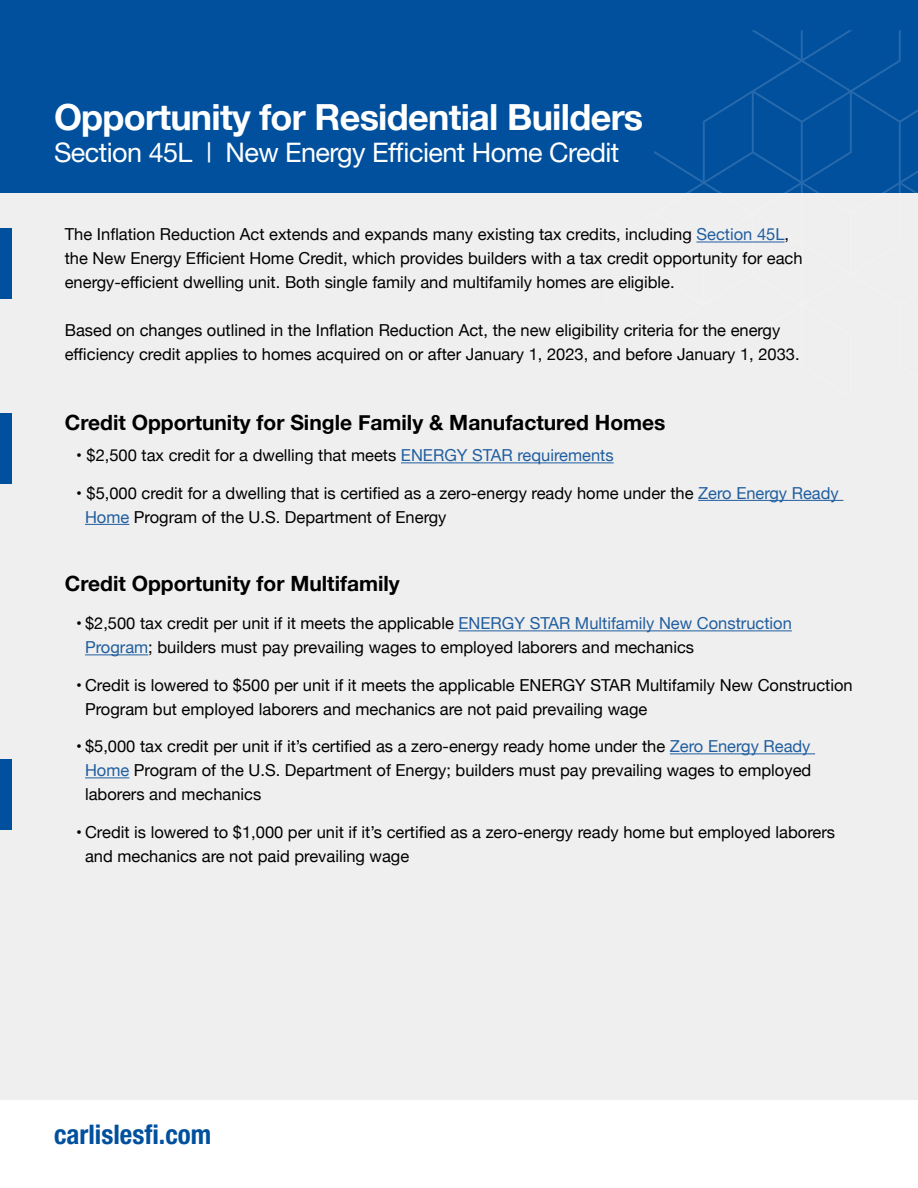
<style>
.page{position:relative;width:918px;height:1188px;background:#fff}
.page>*{position:absolute;margin:0;border:0;box-sizing:border-box;transform-origin:0 0}
.t1{font:700 36px "Helvetica Neue";letter-spacing:-.02em;color:#fff}
.t2{font:27px "Helvetica Neue";letter-spacing:-.02em;color:#fff}
.t3{font:700 condensed 27px "Helvetica Neue";color:#00509e}
.t4{font:700 21px "Helvetica Neue";color:#000}
.t5{font:16.5px/24px "Helvetica Neue";color:#000}
.s1{color:#215e9e}
</style>
<div class="page">
<div style="left:0;top:192px;width:918px;height:907px;background:#efeff0"></div>
<div style="left:0;top:0;width:918px;height:192px;background:#00509e"></div>
<svg style="left:605px;top:30px;width:313px;height:213px"></svg>
<div style="left:0;top:228px;width:12px;height:70px;background:#00509e"></div>
<hr style="left:697px;top:242px;width:88px;height:1px;background:#215e9e">
<div style="left:0;top:413px;width:12px;height:70px;background:#00509e"></div>
<div style="left:0;top:759px;width:12px;height:70px;background:#00509e"></div>
<hr style="left:401px;top:462px;width:213px;height:1px;background:#215e9e">
<hr style="left:698px;top:500px;width:145px;height:1px;background:#215e9e">
<hr style="left:85px;top:524px;width:44px;height:1px;background:#215e9e">
<hr style="left:459px;top:630px;width:333px;height:1px;background:#215e9e">
<hr style="left:85px;top:654px;width:63px;height:1px;background:#215e9e">
<hr style="left:670px;top:753px;width:145px;height:1px;background:#215e9e">
<hr style="left:85px;top:777px;width:44px;height:1px;background:#215e9e">
<h1 class="t1" style="left:54px;top:89px;width:591px">Opportunity for Residential Builders</h1>
<h2 class="t2" style="left:54px;top:137px;width:567px">Section 45L | New Energy Efficient Home Credit</h2>
<p class="t5" style="left:65px;top:223px;width:739px">The Inflation Reduction Act extends and expands many existing tax credits, including <span class="s1">Section 45L</span>, the New Energy Efficient Home Credit, which provides builders with a tax credit opportunity for each energy-efficient dwelling unit. Both single family and multifamily homes are eligible.</p>
<p class="t5" style="left:65px;top:319px;width:736px">Based on changes outlined in the Inflation Reduction Act, the new eligibility criteria for the energy efficiency credit applies to homes acquired on or after January 1, 2023, and before January 1, 2033.</p>
<p class="t4" style="left:65px;top:406px;width:602px">Credit Opportunity for Single Family &amp; Manufactured Homes</p>
<p class="t5" style="left:76px;top:444px;width:539px">• $2,500 tax credit for a dwelling that meets <span class="s1">ENERGY STAR requirements</span></p>
<p class="t5" style="left:85px;top:482px;width:755px;text-indent:-9px">• $5,000 credit for a dwelling that is certified as a zero-energy ready home under the <span class="s1">Zero Energy Ready<br>Home</span> Program of the U.S. Department of Energy</p>
<p class="t4" style="left:65px;top:567px;width:337px">Credit Opportunity for Multifamily</p>
<p class="t5" style="left:85px;top:612px;width:708px;text-indent:-9px">• $2,500 tax credit per unit if it meets the applicable <span class="s1">ENERGY STAR Multifamily New Construction<br>Program</span>; builders must pay prevailing wages to employed laborers and mechanics</p>
<p class="t5" style="left:85px;top:674px;width:769px;text-indent:-9px">• Credit is lowered to $500 per unit if it meets the applicable ENERGY STAR Multifamily New Construction<br>Program but employed laborers and mechanics are not paid prevailing wage</p>
<p class="t5" style="left:85px;top:735px;width:728px;text-align:justify;text-indent:-9px">• $5,000 tax credit per unit if it’s certified as a zero-energy ready home under the <span class="s1">Zero Energy Ready Home</span> Program of the U.S. Department of Energy; builders must pay prevailing wages to employed laborers and mechanics</p>
<p class="t5" style="left:85px;top:821px;width:752px;text-indent:-9px">• Credit is lowered to $1,000 per unit if it’s certified as a zero-energy ready home but employed laborers and mechanics are not paid prevailing wage</p>
<h2 class="t3" style="left:54px;top:1118px;width:159px">carlislesfi.com</h2>
</div>
